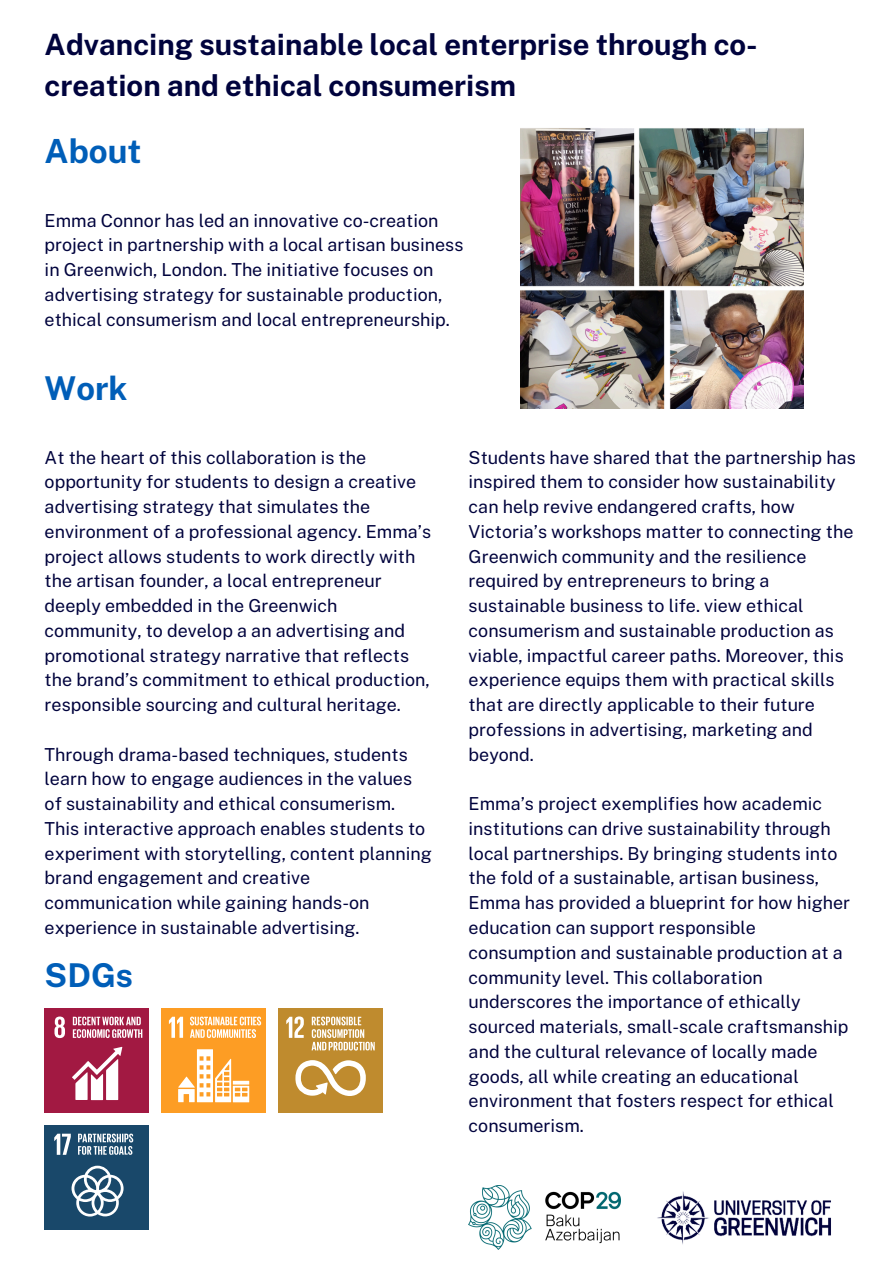
<style>
.page{position:relative;width:893px;height:1263px;background:#fff}
.page>*{position:absolute;margin:0;border:0;box-sizing:border-box;transform-origin:0 0}
.t1{font:700 33.22px "Public Sans";color:#005eb8}
.t2{font:700 32.78px "Public Sans";color:#005eb8}
.t3{font:700 29.4px/41.1px "Public Sans";color:#00033d}
.t4{font:17.92px/24.8px "Public Sans";color:#00033d}
</style>
<div class="page">
<div style="left:45px;top:1008px;width:104px;height:104px;background:#a21942"></div>
<svg style="left:54px;top:1016px;width:11px;height:22px"></svg>
<svg style="left:72px;top:1047px;width:50px;height:53px"></svg>
<svg style="left:73px;top:1016px;width:69px;height:22px"></svg>
<div style="left:161px;top:1008px;width:105px;height:104px;background:#fd9d24"></div>
<svg style="left:169px;top:1017px;width:14px;height:21px"></svg>
<svg style="left:178px;top:1049px;width:71px;height:53px"></svg>
<svg style="left:190px;top:1016px;width:71px;height:22px"></svg>
<img style="left:521px;top:128px;width:283px;height:281px">
<div style="left:278px;top:1008px;width:105px;height:104px;background:#bf8b2e"></div>
<svg style="left:286px;top:1016px;width:89px;height:80px"></svg>
<div style="left:45px;top:1125px;width:104px;height:104px;background:#19486a"></div>
<svg style="left:54px;top:1133px;width:79px;height:83px"></svg>
<img style="left:657px;top:1191px;width:174px;height:54px">
<img style="left:468px;top:1186px;width:152px;height:64px">
<h1 class="t3" style="left:45px;top:24px;width:714px">Advancing sustainable local enterprise through co&shy;creation and ethical consumerism</h1>
<h1 class="t1" style="left:45px;top:132px;width:98px">About</h1>
<p class="t4" style="left:45px;top:208px;width:420px">Emma Connor has led an innovative co-creation project in partnership with a local artisan business in Greenwich, London. The initiative focuses on advertising strategy for sustainable production, ethical consumerism and local entrepreneurship.</p>
<p class="t2" style="left:45px;top:369px;width:84px">Work</p>
<p class="t4" style="left:45px;top:445px;width:388px">At the heart of this collaboration is the opportunity for students to design a creative advertising strategy that simulates the environment of a professional agency. Emma’s project allows students to work directly with the artisan founder, a local entrepreneur deeply embedded in the Greenwich community, to develop a an advertising and promotional strategy narrative that reflects the brand’s commitment to ethical production, responsible sourcing and cultural heritage.</p>
<p class="t4" style="left:45px;top:742px;width:389px">Through drama-based techniques, students learn how to engage audiences in the values of sustainability and ethical consumerism.<br>This interactive approach enables students to experiment with storytelling, content planning brand engagement and creative communication while gaining hands-on experience in sustainable advertising.</p>
<h1 class="t2" style="left:45px;top:956px;width:90px">SDGs</h1>
<p class="t4" style="left:468px;top:445px;width:389px">Students have shared that the partnership has inspired them to consider how sustainability can help revive endangered crafts, how Victoria’s workshops matter to connecting the Greenwich community and the resilience required by entrepreneurs to bring a sustainable business to life. view ethical consumerism and sustainable production as viable, impactful career paths. Moreover, this experience equips them with practical skills that are directly applicable to their future professions in advertising, marketing and beyond.</p>
<p class="t4" style="left:468px;top:791px;width:383px">Emma’s project exemplifies how academic institutions can drive sustainability through local partnerships. By bringing students into the fold of a sustainable, artisan business, Emma has provided a blueprint for how higher education can support responsible consumption and sustainable production at a community level. This collaboration underscores the importance of ethically sourced materials, small-scale craftsmanship and the cultural relevance of locally made goods, all while creating an educational environment that fosters respect for ethical consumerism.</p>
</div>
